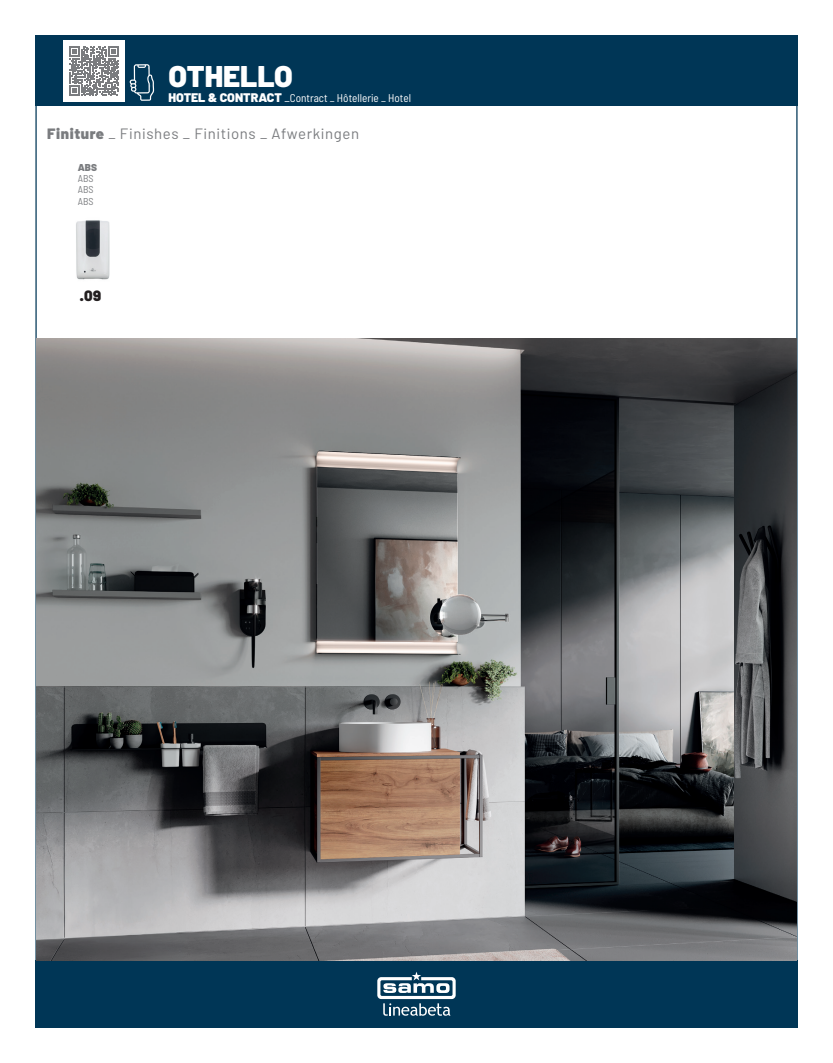
<style>
.page{position:relative;width:833px;height:1063px;background:#fff}
.page>*{position:absolute;margin:0;border:0;box-sizing:border-box;transform-origin:0 0}
.t1{font:900 30px "Barlow";color:#fff}
.t2{font:15px "Barlow";letter-spacing:.04em;color:#7a7c7f}
.t3{font:900 15px "Barlow";color:#231f20}
.t4{font:semi-condensed 11.25px "Barlow";color:#fff}
.t5{font:semi-condensed 10px/11.2px "Barlow";color:#7a7c7f;text-align:justify}
.t6{font:900 10px "Barlow";color:#7a7c7f}
.s1{font-weight:900;font-stretch:normal;font-size:12.5px}
.s2{font-size:12.5px}
.s3{font-weight:900}
</style>
<div class="page">
<div style="left:35px;top:960px;width:762px;height:68px;background:#003656"></div>
<svg style="left:377px;top:972px;width:79px;height:44px"></svg>
<img style="left:37px;top:338px;width:759px;height:622px">
<div style="left:35px;top:35px;width:762px;height:71px;background:#003656"></div>
<div style="left:63px;top:40px;width:62px;height:62px;background:#fff"></div>
<svg style="left:69px;top:46px;width:50px;height:50px"></svg>
<svg style="left:129px;top:64px;width:25px;height:37px"></svg>
<img style="left:76px;top:220px;width:34px;height:60px">
<h1 class="t1" style="left:168px;top:57px;width:126px">OTHELLO</h1>
<p class="t4" style="left:168px;top:91px;width:244px"><span class="s1">HOTEL &amp; CONTRACT</span> <span class="s2">_</span>Contract _ Hôtellerie _ Hotel</p>
<h2 class="t2" style="left:47px;top:124px;width:313px"><span class="s3">Finiture</span> _ Finishes _ Finitions _ Afwerkingen</h2>
<p class="t6" style="left:78px;top:161px;width:21px">ABS</p>
<p class="t5" style="left:78px;top:173px;width:17px">ABS ABS ABS</p>
<h2 class="t3" style="left:80px;top:286px;width:23px">.09</h2>
</div>
